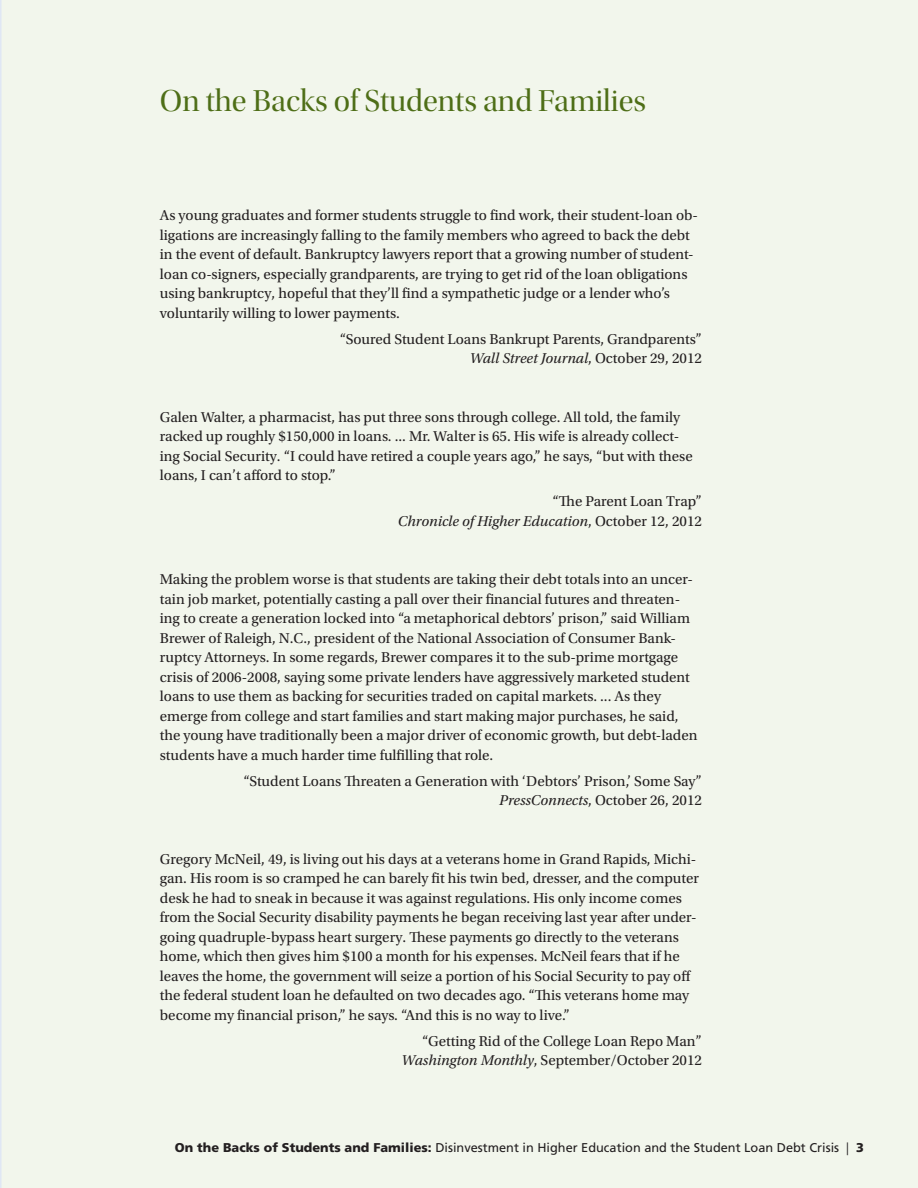
<style>
.page{position:relative;width:918px;height:1188px;background:#f2f6ec}
.page>*{position:absolute;margin:0;border:0;box-sizing:border-box;transform-origin:0 0}
.SECTION_HEAD{font:31.5px "Utopia Std Disp";color:#4e6e17}
.Paragraph_Style_1{font:15px/19.5px "Utopia Std";color:#231f20}
.Paragraph_Style_1-2{font:italic 15px "Utopia Std";color:#231f20}
.t1{font:12.75px "Frutiger LT Std";color:#231f20}
.s1{font-style:italic}
.s2{font-style:normal}
.s3{font-weight:900}
.s4{font-weight:300}
</style>
<div class="page">
<p class="SECTION_HEAD" style="left:160px;top:84px;width:488px">On the Backs of Students and Families</p>
<p class="Paragraph_Style_1" style="left:160px;top:206px;width:540px">As young graduates and former students struggle to find work, their student-loan ob&shy;ligations are increasingly falling to the family members who agreed to back the debt in the event of default. Bankruptcy lawyers report that a growing number of student&shy;loan co-signers, especially grandparents, are trying to get rid of the loan obligations using bankruptcy, hopeful that they’ll find a sympathetic judge or a lender who’s voluntarily willing to lower payments.</p>
<p class="Paragraph_Style_1" style="left:340px;top:330px;width:364px;text-align:right">“Soured Student Loans Bankrupt Parents, Grandparents”<br><span class="s1">Wall Street Journal</span>, October 29, 2012</p>
<p class="Paragraph_Style_1" style="left:160px;top:408px;width:535px">Galen Walter, a pharmacist, has put three sons through college. All told, the family racked up roughly $150,000 in loans. ... Mr. Walter is 65. His wife is already collect&shy;ing Social Security. “I could have retired a couple years ago,” he says, “but with these loans, I can’t afford to stop.”</p>
<p class="Paragraph_Style_1" style="left:553px;top:492px;width:151px">“The Parent Loan Trap”</p>
<p class="Paragraph_Style_1-2" style="left:398px;top:513px;width:306px">Chronicle of Higher Education<span class="s2">, October 12, 2012</span></p>
<p class="Paragraph_Style_1" style="left:160px;top:570px;width:539px">Making the problem worse is that students are taking their debt totals into an uncer&shy;tain job market, potentially casting a pall over their financial futures and threaten&shy;ing to create a generation locked into “a metaphorical debtors’ prison,” said William Brewer of Raleigh, N.C., president of the National Association of Consumer Bank&shy;ruptcy Attorneys. In some regards, Brewer compares it to the sub-prime mortgage crisis of 2006-2008, saying some private lenders have aggressively marketed student loans to use them as backing for securities traded on capital markets. ... As they emerge from college and start families and start making major purchases, he said, the young have traditionally been a major driver of economic growth, but debt-laden students have a much harder time fulfilling that role.</p>
<p class="Paragraph_Style_1" style="left:243px;top:772px;width:460px">“Student Loans Threaten a Generation with ‘Debtors’ Prison,’ Some Say”</p>
<p class="Paragraph_Style_1" style="left:499px;top:791px;width:204px"><span class="s1">PressConnects</span>, October 26, 2012</p>
<p class="Paragraph_Style_1" style="left:160px;top:850px;width:541px">Gregory McNeil, 49, is living out his days at a veterans home in Grand Rapids, Michi&shy;gan. His room is so cramped he can barely fit his twin bed, dresser, and the computer desk he had to sneak in because it was against regulations. His only income comes from the Social Security disability payments he began receiving last year after under&shy;going quadruple-bypass heart surgery. These payments go directly to the veterans home, which then gives him $100 a month for his expenses. McNeil fears that if he leaves the home, the government will seize a portion of his Social Security to pay off the federal student loan he defaulted on two decades ago. “This veterans home may become my financial prison,” he says. “And this is no way to live.”</p>
<p class="Paragraph_Style_1" style="left:402px;top:1032px;width:302px;text-align:right">“Getting Rid of the College Loan Repo Man”<br><span class="s1">Washington Monthly</span>, September/October 2012</p>
<p class="t1" style="left:175px;top:1140px;width:691px"><span class="s3">On the Backs of Students and Families:</span> Disinvestment in Higher Education and the Student Loan Debt Crisis <span class="s4">|</span> <span class="s3">3</span></p>
</div>
